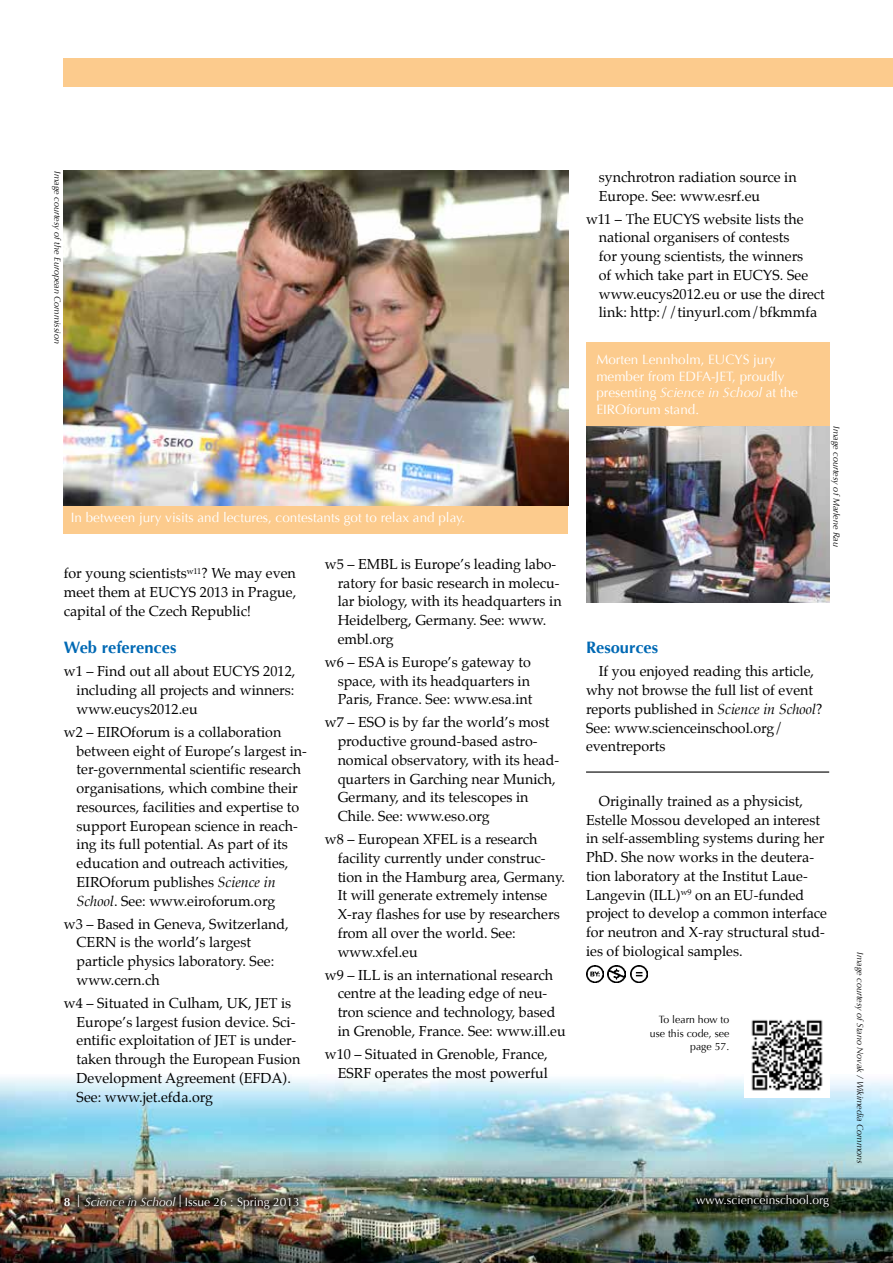
<style>
.page{position:relative;width:893px;height:1263px;background:#fff}
.page>*{position:absolute;margin:0;border:0;box-sizing:border-box;transform-origin:0 0}
.t1{font:700 16.5px "Optima";color:#0069b4}
.t2{font:14.25px/18.8px "Palatino";color:#000}
.t3{font:13.5px/16.5px "Optima";color:#fff}
.t4{font:12px "Optima";color:#fff}
.t5{font:10.5px/13.5px "Optima";color:#000;text-align:right}
.t6{font:italic 9px "Optima";color:#000}
.s1{font-style:italic}
.s2{font-weight:700}
.s3{font-family:"Helvetica Neue LT Pro";font-weight:100;font-size:17.25px}
</style>
<div class="page">
<img style="left:0;top:1075px;width:893px;height:188px">
<div style="left:64px;top:58px;width:829px;height:28px;background:#fccb8d"></div>
<div style="left:57px;top:1187px;width:249px;height:29px;background:#000;opacity:.75"></div>
<div style="left:689px;top:1187px;width:147px;height:27px;background:#000;opacity:.75"></div>
<div style="left:64px;top:501px;width:504px;height:33px;background:#fccb8d"></div>
<img style="left:64px;top:170px;width:504px;height:335px">
<hr style="left:586px;top:771px;width:243px;height:2px;background:#000">
<img style="left:586px;top:965px;width:17px;height:18px">
<img style="left:608px;top:965px;width:17px;height:18px">
<img style="left:630px;top:965px;width:17px;height:18px">
<img style="left:744px;top:1019px;width:85px;height:78px">
<img style="left:586px;top:426px;width:243px;height:177px">
<div style="left:586px;top:342px;width:243px;height:84px;background:#fccb8d"></div>
<p class="t6" style="left:63px;top:171px;width:174px;rotate:90deg">Image courtesy of the European Commission</p>
<p class="t3" style="left:71px;top:509px;width:396px">In between jury visits and lectures, contestants got to relax and play.</p>
<p class="t2" style="left:64px;top:564px;width:234px;text-align:justify">for young scientists<sup>w11</sup>? We may even meet them at EUCYS 2013 in Prague, capital of the Czech Republic!</p>
<p class="t1" style="left:64px;top:638px;width:114px">Web references</p>
<p class="t2" style="left:77px;top:662px;width:220px;text-align:justify;text-indent:-13px">w1 – Find out all about EUCYS 2012, including all projects and winners: www.eucys2012.eu</p>
<p class="t2" style="left:77px;top:722px;width:232px;text-indent:-13px">w2 – EIROforum is a collaboration between eight of Europe’s largest in&shy;ter-governmental scientific research organisations, which combine their resources, facilities and expertise to support European science in reach&shy;ing its full potential. As part of its education and outreach activities, EIROforum publishes <span class="s1">Science in School</span>. See: www.eiroforum.org</p>
<p class="t2" style="left:77px;top:914px;width:214px;text-indent:-13px">w3 – Based in Geneva, Switzerland,<br>CERN is the world’s largest particle physics laboratory. See: www.cern.ch</p>
<p class="t2" style="left:77px;top:993px;width:225px;text-indent:-13px">w4 – Situated in Culham, UK, JET is Europe’s largest fusion device. Sci&shy;entific exploitation of JET is under&shy;taken through the European Fusion Development Agreement (EFDA).<br>See: www.jet.efda.org</p>
<p class="t2" style="left:338px;top:554px;width:225px;text-indent:-13px">w5 – EMBL is Europe’s leading labo&shy;ratory for basic research in molecu&shy;lar biology, with its headquarters in<br>Heidelberg, Germany. See: www. embl.org</p>
<p class="t2" style="left:338px;top:652px;width:196px;text-indent:-13px">w6 – ESA is Europe’s gateway to space, with its headquarters in<br>Paris, France. See: www.esa.int</p>
<p class="t2" style="left:338px;top:713px;width:223px;text-indent:-13px">w7 – ESO is by far the world’s most productive ground-based astro&shy;nomical observatory, with its head&shy;quarters in Garching near Munich,<br>Germany, and its telescopes in<br>Chile. See: www.eso.org</p>
<p class="t2" style="left:338px;top:830px;width:229px;text-indent:-13px">w8 – European XFEL is a research facility currently under construc&shy;tion in the Hamburg area, Germany.<br>It will generate extremely intense<br>X-ray flashes for use by researchers from all over the world. See: www.xfel.eu</p>
<p class="t2" style="left:338px;top:965px;width:229px;text-indent:-13px">w9 – ILL is an international research centre at the leading edge of neu&shy;tron science and technology, based in Grenoble, France. See: www.ill.eu</p>
<p class="t2" style="left:325px;top:1044px;width:225px;text-align:right">w10 – Situated in Grenoble, France,<br>ESRF operates the most powerful</p>
<p class="t2" style="left:599px;top:168px;width:199px">synchrotron radiation source in<br>Europe. See: www.esrf.eu</p>
<p class="t2" style="left:599px;top:209px;width:228px;text-indent:-13px">w11 – The EUCYS website lists the national organisers of contests<br>for young scientists, the winners<br>of which take part in EUCYS. See www.eucys2012.eu or use the direct link: http://tinyurl.com/bfkmmfa</p>
<p class="t3" style="left:596px;top:352px;width:203px">Morten Lennholm, EUCYS jury member from EDFA-JET, proudly presenting <span class="s1">Science in School</span> at the<br>EIROforum stand.</p>
<p class="t6" style="left:842px;top:426px;width:122px;rotate:90deg">Image courtesy of Marlene Rau</p>
<p class="t1" style="left:586px;top:638px;width:74px">Resources</p>
<p class="t2" style="left:586px;top:662px;width:238px;text-indent:13px">If you enjoyed reading this article, why not browse the full list of event reports published in <span class="s1">Science in School</span>?<br>See: www.scienceinschool.org/ eventreports</p>
<p class="t2" style="left:586px;top:791px;width:243px;text-indent:13px">Originally trained as a physicist, Estelle Mossou developed an interest in self-assembling systems during her PhD. She now works in the deutera&shy;tion laboratory at the Institut Laue-Langevin (ILL)<sup>w9</sup> on an EU-funded project to develop a common interface for neutron and X-ray structural stud&shy;ies of biological samples.</p>
<p class="t5" style="left:650px;top:1013px;width:81px">To learn how to use this code, see page 57.</p>
<p class="t4" style="left:64px;top:1194px;width:237px"><span class="s2">8</span> <span class="s3">I</span> <span class="s1">Science in School</span> <span class="s3">I</span> Issue 26 : Spring 2013</p>
<p class="t4" style="left:696px;top:1192px;width:134px">www.scienceinschool.org</p>
<p class="t6" style="left:865px;top:952px;width:213px;rotate:90deg">Image courtesy of Stano Novak / Wikimedia Commons</p>
</div>
